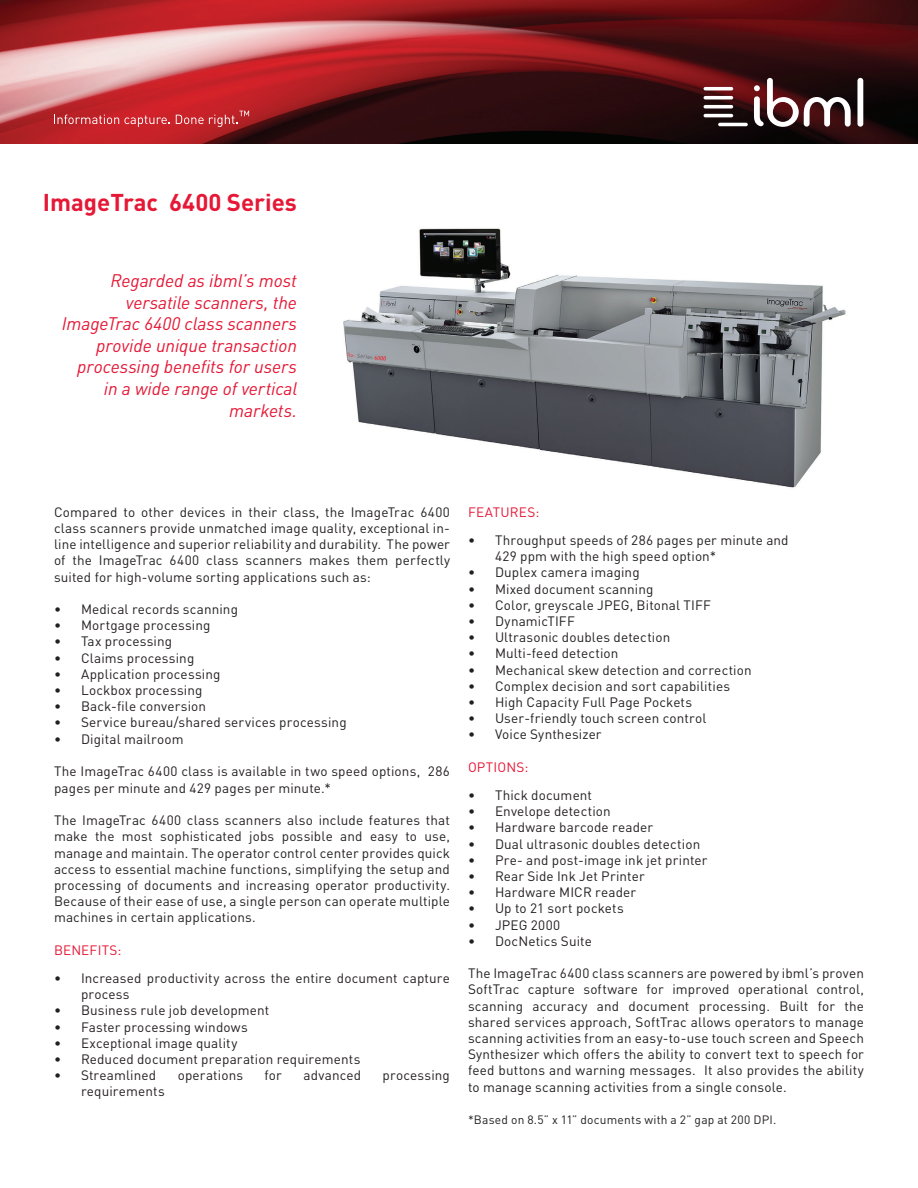
<style>
.page{position:relative;width:918px;height:1188px;background:#fff}
.page>*{position:absolute;margin:0;border:0;box-sizing:border-box;transform-origin:0 0}
.t1{font:700 24px "DINOT";color:#e51836}
.t2{font:italic 18px/21.6px "DINOT";letter-spacing:-.005em;color:#e51836;text-align:right}
.t3{font:13.5px/16.2px "DINOT";letter-spacing:.01em;color:#231f20;text-align:justify}
.t4{font:13.5px "DINOT";letter-spacing:.015em;color:#e51836}
.t5{font:12px "DINOT";letter-spacing:.02em;color:#231f20}
</style>
<div class="page">
<img style="left:0;top:0;width:918px;height:143px">
<svg style="left:704px;top:87px;width:29px;height:3px"></svg>
<svg style="left:704px;top:96px;width:29px;height:3px"></svg>
<svg style="left:704px;top:105px;width:29px;height:3px"></svg>
<svg style="left:704px;top:114px;width:29px;height:3px"></svg>
<svg style="left:718px;top:123px;width:30px;height:3px"></svg>
<svg style="left:857px;top:78px;width:6px;height:49px"></svg>
<svg style="left:754px;top:78px;width:97px;height:49px"></svg>
<svg style="left:54px;top:115px;width:116px;height:12px"></svg>
<svg style="left:176px;top:111px;width:73px;height:16px"></svg>
<img style="left:343px;top:228px;width:503px;height:260px">
<h1 class="t1" style="left:43px;top:186px;width:256px">ImageTrac 6400 Series</h1>
<h2 class="t2" style="left:62px;top:269px;width:237px">Regarded as ibml’s most versatile scanners, the<br>ImageTrac 6400 class scanners provide unique transaction processing benefits for users in a wide range of vertical markets.</h2>
<p class="t3" style="left:54px;top:503px;width:398px">Compared to other devices in their class, the ImageTrac 6400 class scanners provide unmatched image quality, exceptional in&shy;line intelligence and superior reliability and durability. The power of the ImageTrac 6400 class scanners makes them perfectly suited for high-volume sorting applications such as:</p>
<p class="t3" style="left:54px;top:601px;width:186px">• Medical records scanning</p>
<p class="t3" style="left:54px;top:617px;width:158px">• Mortgage processing</p>
<p class="t3" style="left:54px;top:633px;width:120px">• Tax processing</p>
<p class="t3" style="left:54px;top:649px;width:142px">• Claims processing</p>
<p class="t3" style="left:54px;top:665px;width:168px">• Application processing</p>
<p class="t3" style="left:54px;top:682px;width:150px">• Lockbox processing</p>
<p class="t3" style="left:54px;top:698px;width:154px">• Back-file conversion</p>
<p class="t3" style="left:54px;top:714px;width:294px">• Service bureau/shared services processing</p>
<p class="t3" style="left:54px;top:730px;width:131px">• Digital mailroom</p>
<p class="t3" style="left:54px;top:763px;width:397px">The ImageTrac 6400 class is available in two speed options, 286 pages per minute and 429 pages per minute.*</p>
<p class="t3" style="left:54px;top:812px;width:398px">The ImageTrac 6400 class scanners also include features that make the most sophisticated jobs possible and easy to use, manage and maintain. The operator control center provides quick access to essential machine functions, simplifying the setup and processing of documents and increasing operator productivity.<br>Because of their ease of use, a single person can operate multiple machines in certain applications.</p>
<p class="t4" style="left:54px;top:941px;width:69px">BENEFITS:</p>
<p class="t3" style="left:81px;top:970px;width:371px;text-indent:-27px">• Increased productivity across the entire document capture process</p>
<p class="t3" style="left:54px;top:1002px;width:217px">• Business rule job development</p>
<p class="t3" style="left:54px;top:1018px;width:195px">• Faster processing windows</p>
<p class="t3" style="left:54px;top:1034px;width:185px">• Exceptional image quality</p>
<p class="t3" style="left:54px;top:1051px;width:308px">• Reduced document preparation requirements</p>
<p class="t3" style="left:54px;top:1067px;width:104px">• Streamlined</p>
<p class="t3" style="left:178px;top:1067px;width:67px">operations</p>
<p class="t3" style="left:265px;top:1067px;width:19px">for</p>
<p class="t3" style="left:303px;top:1067px;width:59px">advanced</p>
<p class="t3" style="left:383px;top:1067px;width:69px">processing</p>
<p class="t3" style="left:81px;top:1083px;width:85px">requirements</p>
<p class="t4" style="left:468px;top:503px;width:73px">FEATURES:</p>
<p class="t3" style="left:495px;top:532px;width:295px;text-indent:-27px">• Throughput speeds of 286 pages per minute and<br>429 ppm with the high speed option*</p>
<p class="t3" style="left:468px;top:564px;width:173px">• Duplex camera imaging</p>
<p class="t3" style="left:468px;top:580px;width:187px">• Mixed document scanning</p>
<p class="t3" style="left:468px;top:596px;width:245px">• Color, greyscale JPEG, Bitonal TIFF</p>
<p class="t3" style="left:468px;top:613px;width:108px">• DynamicTIFF</p>
<p class="t3" style="left:468px;top:629px;width:204px">• Ultrasonic doubles detection</p>
<p class="t3" style="left:468px;top:645px;width:152px">• Multi-feed detection</p>
<p class="t3" style="left:468px;top:661px;width:285px">• Mechanical skew detection and correction</p>
<p class="t3" style="left:468px;top:677px;width:264px">• Complex decision and sort capabilities</p>
<p class="t3" style="left:468px;top:694px;width:226px">• High Capacity Full Page Pockets</p>
<p class="t3" style="left:468px;top:710px;width:240px">• User-friendly touch screen control</p>
<p class="t3" style="left:468px;top:726px;width:135px">• Voice Synthesizer</p>
<p class="t4" style="left:468px;top:758px;width:62px">OPTIONS:</p>
<p class="t3" style="left:468px;top:787px;width:126px">• Thick document</p>
<p class="t3" style="left:468px;top:803px;width:144px">• Envelope detection</p>
<p class="t3" style="left:468px;top:819px;width:187px">• Hardware barcode reader</p>
<p class="t3" style="left:468px;top:835px;width:234px">• Dual ultrasonic doubles detection</p>
<p class="t3" style="left:468px;top:851px;width:241px">• Pre- and post-image ink jet printer</p>
<p class="t3" style="left:468px;top:868px;width:178px">• Rear Side Ink Jet Printer</p>
<p class="t3" style="left:468px;top:884px;width:170px">• Hardware MICR reader</p>
<p class="t3" style="left:468px;top:900px;width:157px">• Up to 21 sort pockets</p>
<p class="t3" style="left:468px;top:916px;width:94px">• JPEG 2000</p>
<p class="t3" style="left:468px;top:932px;width:125px">• DocNetics Suite</p>
<p class="t3" style="left:468px;top:965px;width:398px">The ImageTrac 6400 class scanners are powered by ibml’s proven SoftTrac capture software for improved operational control, scanning accuracy and document processing. Built for the shared services approach, SoftTrac allows operators to manage scanning activities from an easy-to-use touch screen and Speech Synthesizer which offers the ability to convert text to speech for feed buttons and warning messages. It also provides the ability to manage scanning activities from a single console.</p>
<p class="t5" style="left:468px;top:1112px;width:310px">*Based on 8.5” x 11” documents with a 2” gap at 200 DPI.</p>
</div>
